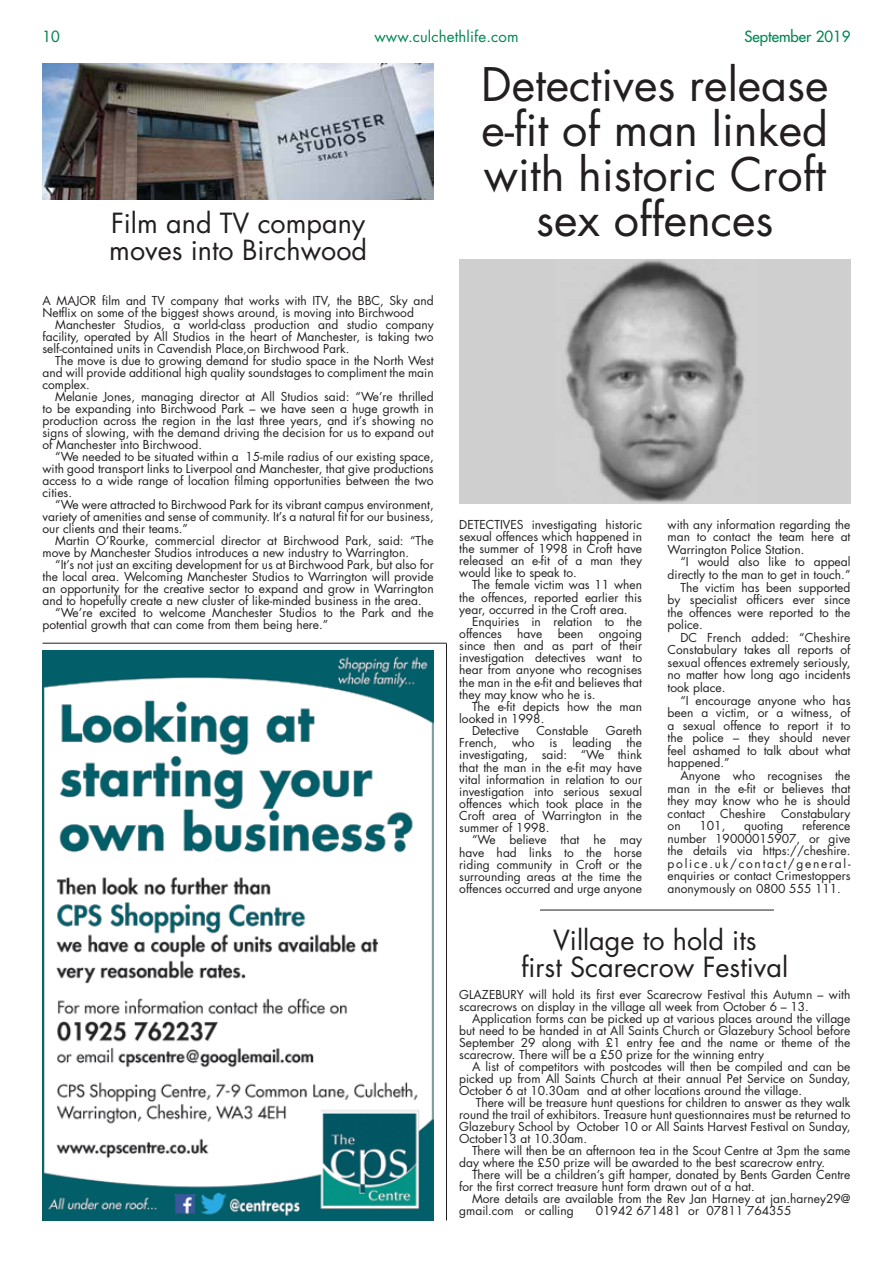
<style>
.page{position:relative;width:893px;height:1263px;background:#fff}
.page>*{position:absolute;margin:0;border:0;box-sizing:border-box;transform-origin:0 0}
.t1{font:45px/45px "Futura Std";color:#231f20;text-align:center}
.t2{font:27px "Futura Std";color:#231f20}
.t3{font:15px "Futura Std";letter-spacing:.01em;color:#008752}
.t4{font:500 15px "Futura Std";color:#008752}
.t5{font:12px/12px "Futura Std";color:#231f20;text-align:justify}
</style>
<div class="page">
<hr style="left:43px;top:643px;width:403px;height:1px;background:#231f20">
<img style="left:43px;top:651px;width:391px;height:569px">
<hr style="left:446px;top:643px;width:1px;height:577px;background:#231f20">
<img style="left:459px;top:260px;width:391px;height:244px">
<hr style="left:540px;top:910px;width:234px;height:1px;background:#231f20">
<img style="left:43px;top:64px;width:391px;height:136px">
<p class="t4" style="left:43px;top:27px;width:19px">10</p>
<p class="t3" style="left:374px;top:27px;width:146px">www.culchethlife.com</p>
<p class="t4" style="left:744px;top:27px;width:108px">September 2019</p>
<p class="t2" style="left:111px;top:206px;width:256px">Film and TV company</p>
<p class="t2" style="left:109px;top:233px;width:259px">moves into Birchwood</p>
<p class="t5" style="left:43px;top:294px;width:393px">A MAJOR film and TV company that works with ITV, the BBC, Sky and<br>Netflix on some of the biggest shows around, is moving into Birchwood</p>
<p class="t5" style="left:43px;top:318px;width:393px;text-indent:13px">Manchester Studios, a world-class production and studio company facility, operated by All Studios in the heart of Manchester, is taking two self-contained units in Cavendish Place,on Birchwood Park.</p>
<p class="t5" style="left:43px;top:354px;width:393px;text-indent:13px">The move is due to growing demand for studio space in the North West and will provide additional high quality soundstages to compliment the main complex.</p>
<p class="t5" style="left:43px;top:390px;width:393px;text-indent:13px">Melanie Jones, managing director at All Studios said: “We’re thrilled to be expanding into Birchwood Park – we have seen a huge growth in production across the region in the last three years, and it’s showing no signs of slowing, with the demand driving the decision for us to expand out of Manchester into Birchwood.</p>
<p class="t5" style="left:43px;top:450px;width:393px;text-indent:13px">“We needed to be situated within a 15-mile radius of our existing space, with good transport links to Liverpool and Manchester, that give productions access to a wide range of location filming opportunities between the two cities.</p>
<p class="t5" style="left:43px;top:498px;width:393px;text-indent:13px">“We were attracted to Birchwood Park for its vibrant campus environment, variety of amenities and sense of community. It’s a natural fit for our business, our clients and their teams.”</p>
<p class="t5" style="left:43px;top:534px;width:393px;text-indent:13px">Martin O’Rourke, commercial director at Birchwood Park, said: “The move by Manchester Studios introduces a new industry to Warrington.</p>
<p class="t5" style="left:43px;top:558px;width:393px;text-indent:13px">“It’s not just an exciting development for us at Birchwood Park, but also for the local area. Welcoming Manchester Studios to Warrington will provide an opportunity for the creative sector to expand and grow in Warrington and to hopefully create a new cluster of like-minded business in the area.</p>
<p class="t5" style="left:43px;top:606px;width:393px;text-indent:13px">“We’re excited to welcome Manchester Studios to the Park and the potential growth that can come from them being here.”</p>
<p class="t1" style="left:481px;top:62px;width:349px">Detectives release e-fit of man linked with historic Croft sex offences</p>
<p class="t5" style="left:459px;top:518px;width:184px">DETECTIVES investigating historic sexual offences which happened in the summer of 1998 in Croft have released an e-fit of a man they would like to speak to.</p>
<p class="t5" style="left:459px;top:579px;width:184px;text-indent:13px">The female victim was 11 when the offences, reported earlier this year, occurred in the Croft area.</p>
<p class="t5" style="left:459px;top:615px;width:184px;text-indent:13px">Enquiries in relation to the offences</p>
<p class="t5" style="left:517px;top:628px;width:27px">have</p>
<p class="t5" style="left:558px;top:628px;width:27px">been</p>
<p class="t5" style="left:459px;top:628px;width:184px;text-indent:140px">ongoing since then and as part of their investigation detectives want to hear from anyone who recognises the man in the e-fit and believes that they may know who he is.</p>
<p class="t5" style="left:459px;top:700px;width:184px;text-indent:13px">The e-fit depicts how the man looked in 1998.</p>
<p class="t5" style="left:472px;top:725px;width:48px">Detective</p>
<p class="t5" style="left:536px;top:725px;width:54px">Constable</p>
<p class="t5" style="left:459px;top:725px;width:184px;text-indent:147px">Gareth French, who is leading the investigating, said: “We think that the man in the e-fit may have vital information in relation to our investigation into serious sexual offences which took place in the Croft area of Warrington in the summer of 1998.</p>
<p class="t5" style="left:459px;top:834px;width:184px;text-indent:13px">“We believe that he may have had links to the horse riding community in Croft or the surrounding areas at the time the offences occurred and urge anyone</p>
<p class="t5" style="left:668px;top:518px;width:184px;line-height:12.6px">with any information regarding the man to contact the team here at Warrington Police Station.</p>
<p class="t5" style="left:668px;top:556px;width:184px;line-height:12.6px;text-align:right">“I would also like to appeal directly to the man to get in touch.”</p>
<p class="t5" style="left:668px;top:581px;width:184px;line-height:12.6px;text-indent:13px">The victim has been supported by specialist officers ever since the offences were reported to the police.</p>
<p class="t5" style="left:668px;top:631px;width:184px;line-height:12.6px;text-indent:13px">DC French added: “Cheshire Constabulary takes all reports of sexual offences extremely seriously, no matter how long ago incidents took place.</p>
<p class="t5" style="left:668px;top:694px;width:184px;line-height:12.6px;text-indent:13px">“I encourage anyone who has been a victim, or a witness, of a sexual offence to report it to the police – they should never feel ashamed to talk about what happened.”</p>
<p class="t5" style="left:668px;top:769px;width:184px;line-height:12.6px;text-indent:13px">Anyone who recognises the man in the e-fit or believes that they may know who he is should contact</p>
<p class="t5" style="left:720px;top:807px;width:47px">Cheshire</p>
<p class="t5" style="left:781px;top:807px;width:71px">Constabulary</p>
<p class="t5" style="left:668px;top:820px;width:184px;line-height:12.6px;text-indent:135px">reference number 19000015907, or give the details via https://cheshire. police.uk/contact/general&shy;enquiries or contact Crimestoppers anonymously on 0800 555 111.</p>
<p class="t5" style="left:668px;top:820px;width:15px">on</p>
<p class="t5" style="left:699px;top:820px;width:27px">101,</p>
<p class="t5" style="left:744px;top:820px;width:41px">quoting</p>
<p class="t2" style="left:553px;top:923px;width:205px">Village to hold its</p>
<p class="t2" style="left:522px;top:950px;width:268px">first Scarecrow Festival</p>
<p class="t5" style="left:459px;top:989px;width:393px">GLAZEBURY will hold its first ever Scarecrow Festival this Autumn – with scarecrows on display in the village all week from October 6 – 13.</p>
<p class="t5" style="left:459px;top:1013px;width:393px;text-indent:13px">Application forms can be picked up at various places around the village but need to be handed in at All Saints Church or Glazebury School before September 29 along with £1 entry fee and the name or theme of the scarecrow. There will be a £50 prize for the winning entry</p>
<p class="t5" style="left:459px;top:1061px;width:393px;text-indent:13px">A list of competitors with postcodes will then be compiled and can be picked up from All Saints Church at their annual Pet Service on Sunday, October 6 at 10.30am and at other locations around the village.</p>
<p class="t5" style="left:459px;top:1097px;width:393px;text-indent:16px">There will be treasure hunt questions for children to answer as they walk round the trail of exhibitors. Treasure hunt questionnaires must be returned to Glazebury School by October 10 or All Saints Harvest Festival on Sunday, October13 at 10.30am.</p>
<p class="t5" style="left:459px;top:1145px;width:393px;text-indent:13px">There will then be an afternoon tea in the Scout Centre at 3pm the same day where the £50 prize will be awarded to the best scarecrow entry.</p>
<p class="t5" style="left:459px;top:1169px;width:393px;text-indent:13px">There will be a children’s gift hamper, donated by Bents Garden Centre for the first correct treasure hunt form drawn out of a hat.</p>
<p class="t5" style="left:459px;top:1193px;width:393px;text-indent:13px">More details are available from the Rev Jan Harney at jan.harney29@ gmail.com or calling</p>
<p class="t5" style="left:596px;top:1205px;width:197px">01942 671481 or 07811 764355</p>
</div>
